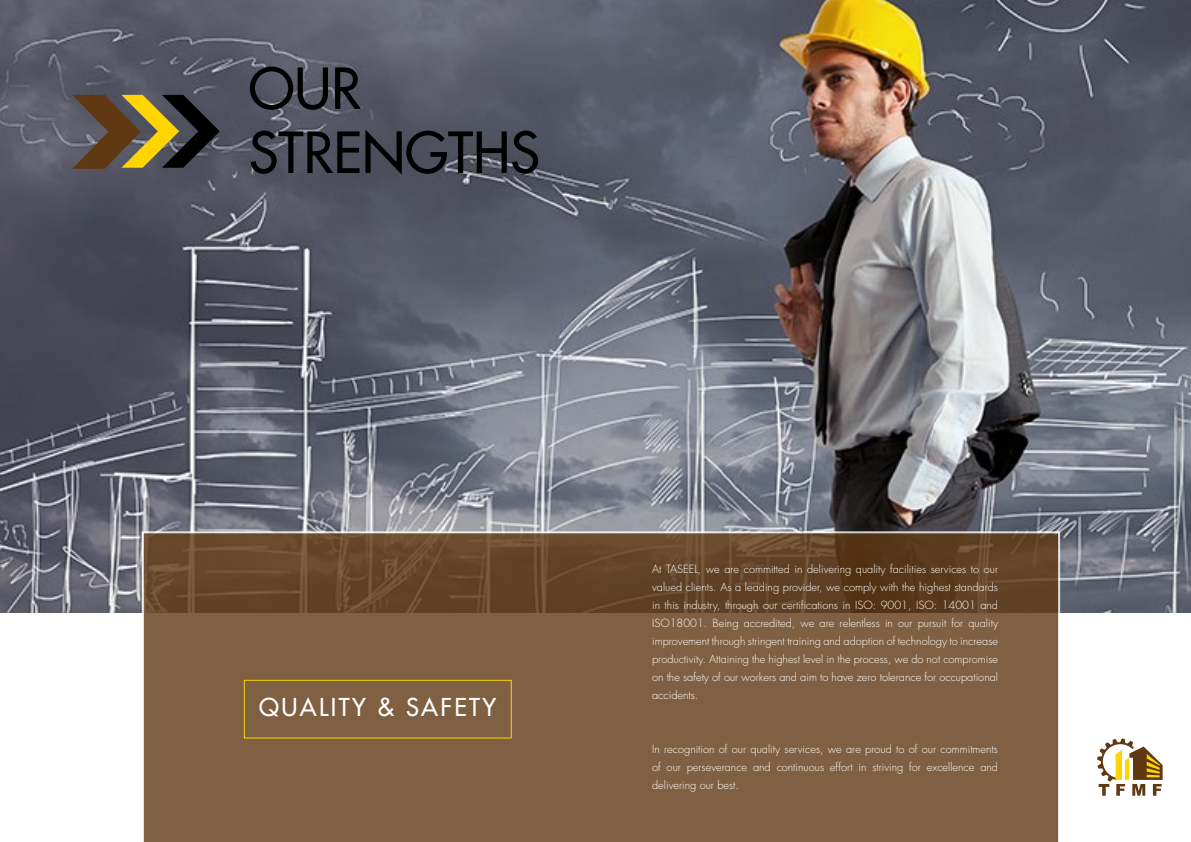
<style>
.page{position:relative;width:1191px;height:842px;background:#fff}
.page>*{position:absolute;margin:0;border:0;box-sizing:border-box;transform-origin:0 0}
.t1{font:500 55px/64px "Futura Std";color:#000}
.t2{font:500 24px "Futura Std";letter-spacing:.1em;color:#fff}
.t3{font:300 11px/18px "Futura Std";color:#fff;text-align:justify}
</style>
<div class="page">
<img style="left:0;top:0;width:1191px;height:613px">
<svg style="left:142px;top:531px;width:918px;height:311px;fill:#7f6042"></svg>
<svg style="left:1097px;top:738px;width:65px;height:58px"></svg>
<svg style="left:72px;top:95px;width:148px;height:74px"></svg>
<div style="left:244px;top:680px;width:268px;height:58px;border:1px solid #ffd400"></div>
<h1 class="t1" style="left:249px;top:57px;width:292px">OUR<br>STRENGTHS</h1>
<h2 class="t2" style="left:259px;top:692px;width:239px">QUALITY &amp; SAFETY</h2>
<p class="t3" style="left:652px;top:560px;width:347px">At TASEEL, we are committed in delivering quality facilities services to our valued clients. As a leading provider, we comply with the highest standards in this industry, through our certifications in ISO: 9001, ISO: 14001 and ISO18001. Being accredited, we are relentless in our pursuit for quality improvement through stringent training and adoption of technology to increase productivity. Attaining the highest level in the process, we do not compromise on the safety of our workers and aim to have zero tolerance for occupational accidents.</p>
<p class="t3" style="left:652px;top:740px;width:347px">In recognition of our quality services, we are proud to of our commitments of our perseverance and continuous effort in striving for excellence and delivering our best.</p>
</div>
